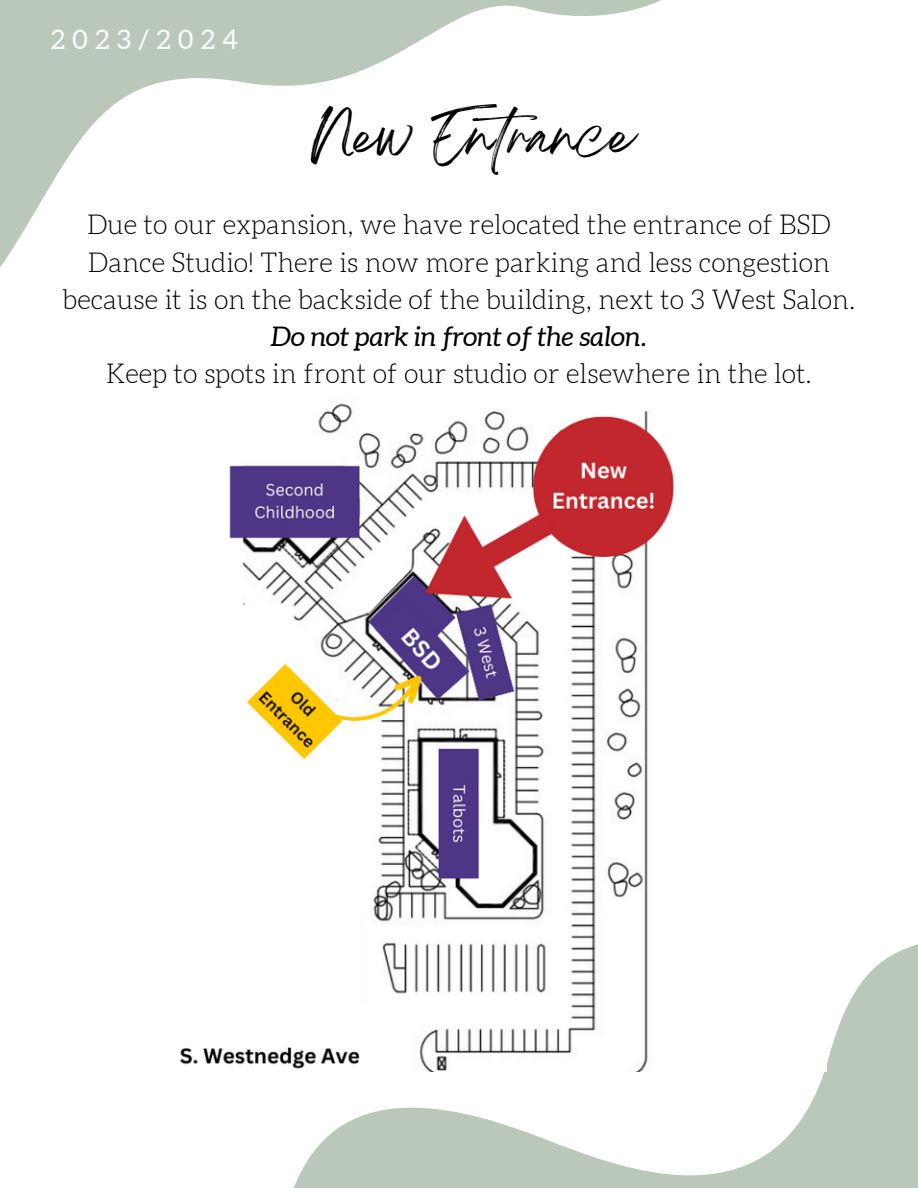
<style>
.page{position:relative;width:918px;height:1188px;background:#fff}
.page>*{position:absolute;margin:0;border:0;box-sizing:border-box;transform-origin:0 0}
.t1{font:46.2px "Breathing";color:#000}
.t2{font:300 27px/37.2px "Aleo";color:#000;text-align:center}
.t3{font:italic 27px "Aleo";color:#000}
.t4{font:27px "Aleo";letter-spacing:.265em;color:#fff}
</style>
<div class="page">
<svg style="left:0;top:0;width:661px;height:267px"></svg>
<svg style="left:293px;top:944px;width:625px;height:244px;fill:#b9c8b9"></svg>
<img style="left:180px;top:403px;width:646px;height:668px">
<p class="t4" style="left:51px;top:24px;width:189px">2023/2024</p>
<h1 class="t1" style="left:311px;top:122px;width:325px">New Entrance</h1>
<p class="t2" style="left:63px;top:208px;width:794px">Due to our expansion, we have relocated the entrance of BSD<br>Dance Studio! There is now more parking and less congestion because it is on the backside of the building, next to 3 West Salon.</p>
<p class="t3" style="left:271px;top:324px;width:377px">Do not park in front of the salon.</p>
<p class="t2" style="left:106px;top:356px;width:707px">Keep to spots in front of our studio or elsewhere in the lot.</p>
</div>
